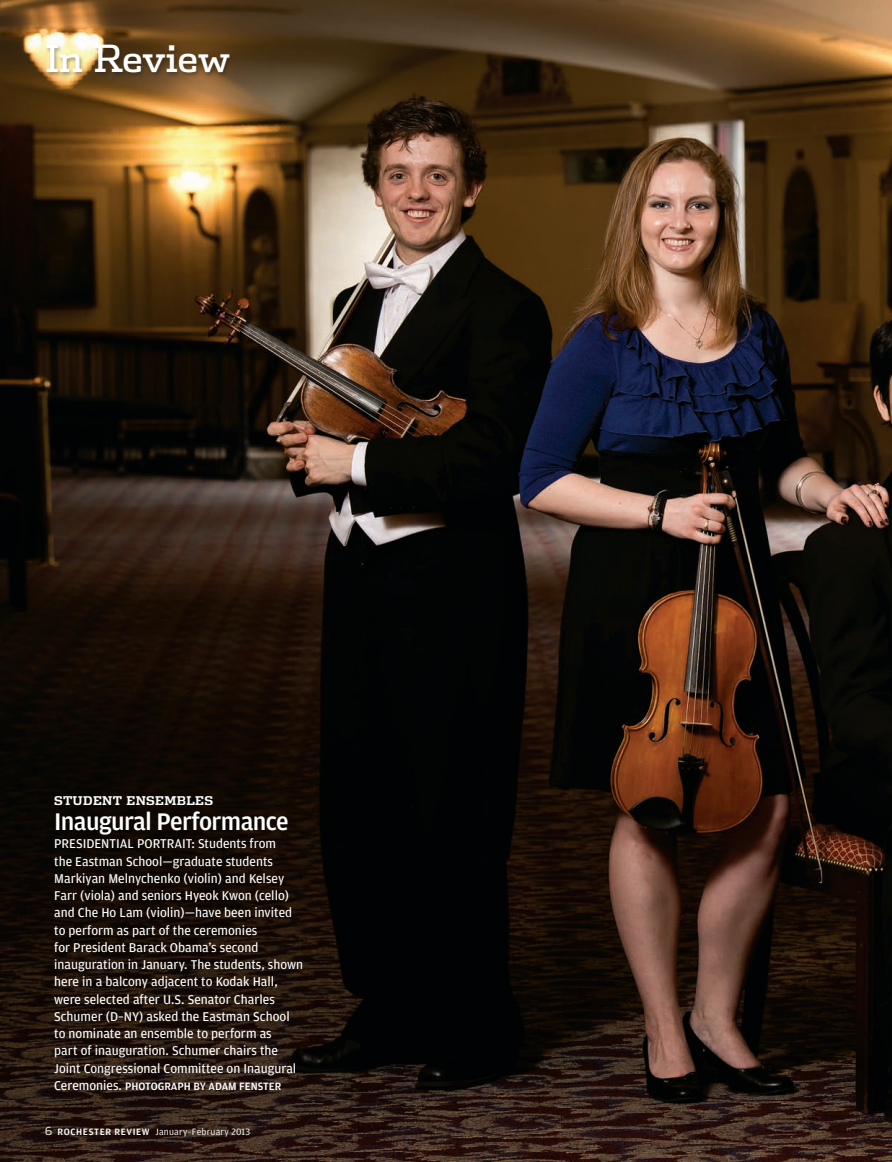
<style>
.page{position:relative;width:892px;height:1162px;background:#fff}
.page>*{position:absolute;margin:0;border:0;box-sizing:border-box;transform-origin:0 0}
.t1{font:37.5px "Dispatch";letter-spacing:-.02em;color:#fff}
.t2{font:500 25.5px "Amplitude";letter-spacing:-.025em;color:#fff}
.t3{font:13.5px/17.2px "Amplitude";color:#fff}
.t4{font:700 12px "Dispatch";letter-spacing:.025em;color:#fff}
.t5{font:500 11.25px "Amplitude";color:#fff}
.t6{font:9.75px "Amplitude";letter-spacing:.015em;color:#fff}
.s1{font-weight:500;font-size:11.25px}
.s2{font-family:"Dispatch";font-weight:300;font-size:11.25px}
.s3{font-weight:500}
</style>
<div class="page">
<img style="left:0;top:0;width:891px;height:1161px">
<div style="left:45px;top:44px;width:189px;height:34px;background:#231f20;opacity:.4"></div>
<p class="t1" style="left:45px;top:33px;width:186px">In Review</p>
<p class="t4" style="left:54px;top:792px;width:158px">STUDENT ENSEMBLES</p>
<p class="t2" style="left:54px;top:806px;width:236px">Inaugural Performance</p>
<p class="t3" style="left:54px;top:835px;width:250px">PRESIDENTIAL PORTRAIT: Students from<br>the Eastman School—graduate students Markiyan Melnychenko (violin) and Kelsey Farr (viola) and seniors Hyeok Kwon (cello) and Che Ho Lam (violin)—have been invited to perform as part of the ceremonies<br>for President Barack Obama’s second inauguration in January. The students, shown here in a balcony adjacent to Kodak Hall, were selected after U.S. Senator Charles Schumer (D–NY) asked the Eastman School to nominate an ensemble to perform as<br>part of inauguration. Schumer chairs the Joint Congressional Committee on Inaugural Ceremonies. <span class="s1">Photo</span></p>
<p class="t5" style="left:158px;top:1079px;width:107px">graph by Adam Fenster</p>
<p class="t6" style="left:45px;top:1125px;width:207px"><span class="s2">6</span> <span class="s3">ROCHESTER REVIEW</span> January–February 2013</p>
</div>
